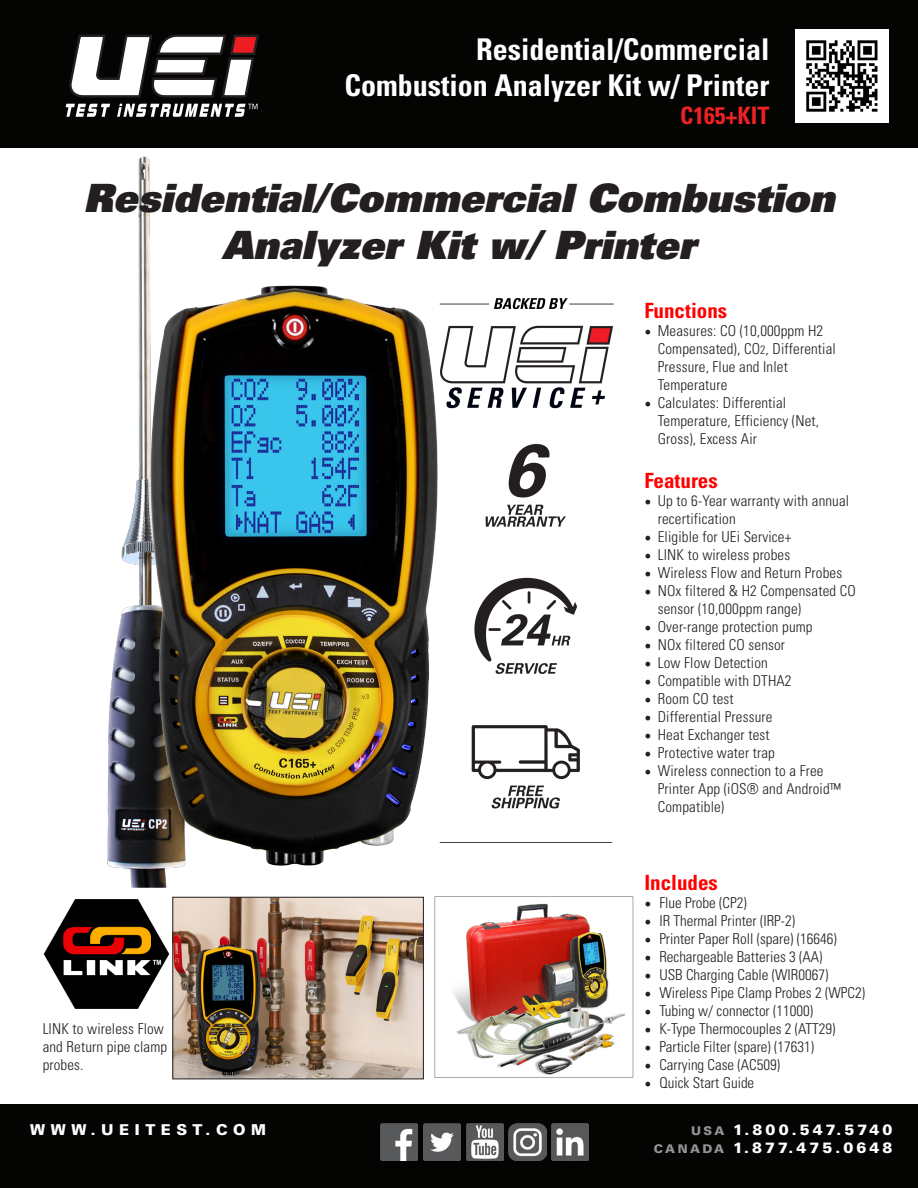
<style>
.page{position:relative;width:918px;height:1188px;background:#fff}
.page>*{position:absolute;margin:0;border:0;box-sizing:border-box;transform-origin:0 0}
.t1{font:39px/46.8px "Univers LT Std X Black Obl";color:#231f20;text-align:center}
.t2{font:700 condensed 30px/36px "Univers LT Std";color:#fff;text-align:right}
.t3{font:700 condensed 24px "Univers LT Std";color:#ee2123}
.t4{font:700 condensed 21px "Univers LT Std";color:#f00}
.t5{font:300 condensed 15px/18px "Univers LT Std";letter-spacing:.01em;color:#231f20}
.t6{font:900 15px/18px "Univers LT Std";letter-spacing:.2em;color:#fff;text-align:right}
.t7{font:900 15px "Univers LT Std";letter-spacing:.37em;color:#fff}
.s1{font-family:"Minion Pro";font-weight:400;font-stretch:normal;font-size:18px}
.s2{font-size:12px}
.s3{font-size:12px;color:#939598}
</style>
<div class="page">
<div style="left:0;top:1104px;width:918px;height:84px;background:#040503"></div>
<div style="left:0;top:0;width:918px;height:148px;background:#040503"></div>
<svg style="left:69px;top:34px;width:190px;height:64px"></svg>
<svg style="left:66px;top:104px;width:192px;height:13px"></svg>
<img style="left:796px;top:29px;width:93px;height:93px">
<img style="left:380px;top:1124px;width:37px;height:37px">
<img style="left:423px;top:1124px;width:37px;height:37px">
<img style="left:466px;top:1124px;width:37px;height:37px">
<img style="left:509px;top:1124px;width:37px;height:37px">
<img style="left:552px;top:1124px;width:37px;height:37px">
<img style="left:107px;top:156px;width:77px;height:732px">
<img style="left:122px;top:272px;width:492px;height:594px">
<img style="left:453px;top:903px;width:172px;height:172px">
<div style="left:434px;top:896px;width:199px;height:182px;border:1px solid #a8a9ad"></div>
<img style="left:174px;top:899px;width:248px;height:178px">
<div style="left:172px;top:897px;width:252px;height:182px;border:1px solid #231f20"></div>
<img style="left:44px;top:899px;width:125px;height:110px">
<p class="t2" style="left:345px;top:31px;width:427px">Residential/Commercial<br>Combustion Analyzer Kit w/ Printer</p>
<p class="t3" style="left:680px;top:101px;width:91px">C165+KIT</p>
<p class="t1" style="left:83px;top:174px;width:753px">Residential/Commercial Combustion<br>Analyzer Kit w/ Printer</p>
<p class="t4" style="left:644px;top:297px;width:84px">Functions</p>
<p class="t5" style="left:658px;top:321px;width:180px;text-indent:-14px"><span class="s1">•</span> Measures: CO (10,000ppm H2<br>Compensated), CO<span class="s2">2</span>, Differential<br>Pressure, Flue and Inlet<br>Temperature</p>
<p class="t5" style="left:658px;top:393px;width:163px;text-indent:-14px"><span class="s1">•</span> Calculates: Differential<br>Temperature, Efficiency (Net,<br>Gross), Excess Air</p>
<p class="t5" style="left:43px;top:1019px;width:126px">LINK to wireless Flow and Return pipe clamp probes.</p>
<p class="t4" style="left:644px;top:468px;width:75px">Features</p>
<p class="t5" style="left:658px;top:492px;width:193px;text-indent:-14px"><span class="s1">•</span> Up to 6-Year warranty with annual recertification</p>
<p class="t5" style="left:644px;top:528px;width:149px"><span class="s1">•</span> Eligible for UEi Service+</p>
<p class="t5" style="left:644px;top:546px;width:147px"><span class="s1">•</span> LINK to wireless probes</p>
<p class="t5" style="left:644px;top:564px;width:199px"><span class="s1">•</span> Wireless Flow and Return Probes</p>
<p class="t5" style="left:658px;top:582px;width:199px;text-indent:-14px"><span class="s1">•</span> NOx filtered &amp; H2 Compensated CO sensor (10,000ppm range)</p>
<p class="t5" style="left:644px;top:618px;width:170px"><span class="s1">•</span> Over-range protection pump</p>
<p class="t5" style="left:644px;top:636px;width:142px"><span class="s1">•</span> NOx filtered CO sensor</p>
<p class="t5" style="left:644px;top:654px;width:125px"><span class="s1">•</span> Low Flow Detection</p>
<p class="t5" style="left:644px;top:672px;width:149px"><span class="s1">•</span> Compatible with DTHA2</p>
<p class="t5" style="left:644px;top:690px;width:91px"><span class="s1">•</span> Room CO test</p>
<p class="t5" style="left:644px;top:708px;width:130px"><span class="s1">•</span> Differential Pressure</p>
<p class="t5" style="left:644px;top:726px;width:127px"><span class="s1">•</span> Heat Exchanger test</p>
<p class="t5" style="left:644px;top:744px;width:132px"><span class="s1">•</span> Protective water trap</p>
<p class="t5" style="left:658px;top:762px;width:184px;text-indent:-14px"><span class="s1">•</span> Wireless connection to a Free<br>Printer App (iOS® and Android™<br>Compatible)</p>
<p class="t4" style="left:644px;top:870px;width:75px">Includes</p>
<p class="t5" style="left:644px;top:894px;width:104px"><span class="s1">•</span> Flue Probe (CP2)</p>
<p class="t5" style="left:644px;top:912px;width:152px"><span class="s1">•</span> IR Thermal Printer (IRP-2)</p>
<p class="t5" style="left:644px;top:930px;width:194px"><span class="s1">•</span> Printer Paper Roll (spare) (16646)</p>
<p class="t5" style="left:644px;top:948px;width:180px"><span class="s1">•</span> Rechargeable Batteries 3 (AA)</p>
<p class="t5" style="left:644px;top:966px;width:186px"><span class="s1">•</span> USB Charging Cable (WIR0067)</p>
<p class="t5" style="left:644px;top:984px;width:222px"><span class="s1">•</span> Wireless Pipe Clamp Probes 2 (WPC2)</p>
<p class="t5" style="left:644px;top:1002px;width:170px"><span class="s1">•</span> Tubing w/ connector (11000)</p>
<p class="t5" style="left:644px;top:1020px;width:193px"><span class="s1">•</span> K-Type Thermocouples 2 (ATT29)</p>
<p class="t5" style="left:644px;top:1038px;width:171px"><span class="s1">•</span> Particle Filter (spare) (17631)</p>
<p class="t5" style="left:644px;top:1056px;width:137px"><span class="s1">•</span> Carrying Case (AC509)</p>
<p class="t5" style="left:644px;top:1074px;width:111px"><span class="s1">•</span> Quick Start Guide</p>
<p class="t7" style="left:30px;top:1120px;width:237px">WWW.UEITEST.COM</p>
<p class="t6" style="left:654px;top:1121px;width:240px"><span class="s3">USA</span> 1.800.547.5740<br><span class="s3">CANADA</span> 1.877.475.0648</p>
</div>
